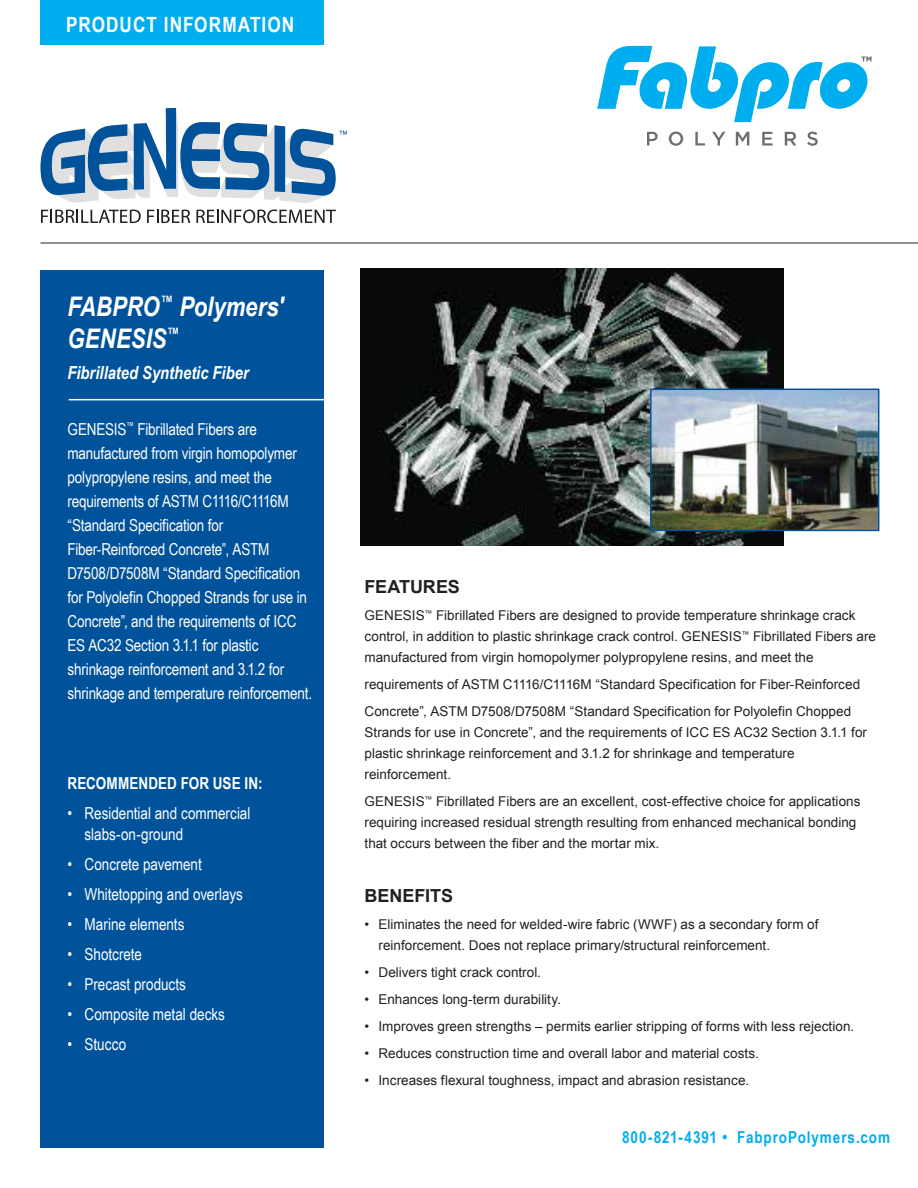
<style>
.page{position:relative;width:918px;height:1188px;background:#fff}
.page>*{position:absolute;margin:0;border:0;box-sizing:border-box;transform-origin:0 0}
.t1{font:italic 700 27px/31.5px "Arial Narrow";color:#fff}
.t2{font:700 21px "Arial Narrow";letter-spacing:.05em;color:#fff}
.t3{font:italic 700 18px "Arial Narrow";color:#fff}
.t4{font:700 18px "Arial";letter-spacing:-.005em;color:#231f20}
.t5{font:16.5px/24px "Arial Narrow";letter-spacing:-.01em;color:#fff}
.t6{font:700 16.5px "Arial Narrow";letter-spacing:.055em;color:#00aeef}
.t7{font:700 16.5px "Arial Narrow";letter-spacing:.005em;color:#fff}
.t8{font:13.5px/21px "Arial";color:#231f20}
</style>
<div class="page">
<div style="left:40px;top:270px;width:284px;height:878px;background:#00539b"></div>
<svg style="left:647px;top:132px;width:11px;height:14px"></svg>
<svg style="left:669px;top:132px;width:14px;height:14px"></svg>
<svg style="left:695px;top:132px;width:10px;height:14px"></svg>
<svg style="left:712px;top:132px;width:13px;height:14px"></svg>
<svg style="left:736px;top:132px;width:13px;height:14px"></svg>
<svg style="left:762px;top:132px;width:11px;height:14px"></svg>
<svg style="left:785px;top:132px;width:11px;height:14px"></svg>
<svg style="left:807px;top:132px;width:11px;height:14px"></svg>
<svg style="left:597px;top:46px;width:275px;height:76px"></svg>
<hr style="left:40px;top:242px;width:878px;height:2px;background:#6d6e71">
<hr style="left:69px;top:399px;width:258px;height:1px;background:#fff">
<div style="left:40px;top:0;width:284px;height:45px;background:#00aeef"></div>
<svg style="left:41px;top:210px;width:100px;height:13px"></svg>
<svg style="left:147px;top:210px;width:43px;height:13px"></svg>
<svg style="left:196px;top:209px;width:140px;height:14px"></svg>
<svg style="left:40px;top:108px;width:307px;height:95px"></svg>
<img style="left:361px;top:269px;width:422px;height:277px">
<img style="left:653px;top:392px;width:223px;height:136px">
<div style="left:650px;top:389px;width:229px;height:142px;border:2px solid #00539b"></div>
<h2 class="t2" style="left:66px;top:9px;width:230px">PRODUCT INFORMATION</h2>
<h1 class="t1" style="left:68px;top:290px;width:217px">FABPRO<sup>™</sup> Polymers'<br>GENESIS<sup>™</sup></h1>
<h3 class="t3" style="left:68px;top:359px;width:183px">Fibrillated Synthetic Fiber</h3>
<p class="t5" style="left:68px;top:416px;width:246px">GENESIS<sup>™</sup> Fibrillated Fibers are manufactured from virgin homopolymer polypropylene resins, and meet the requirements of ASTM C1116/C1116M “Standard Specification for Fiber-Reinforced Concrete”, ASTM D7508/D7508M “Standard Specification for Polyolefin Chopped Strands for use in Concrete”, and the requirements of ICC ES AC32 Section 3.1.1 for plastic shrinkage reinforcement and 3.1.2 for shrinkage and temperature reinforcement.</p>
<p class="t7" style="left:68px;top:771px;width:197px">RECOMMENDED FOR USE IN:</p>
<p class="t5" style="left:85px;top:802px;width:167px;line-height:21px;text-indent:-17px">• Residential and commercial slabs-on-ground</p>
<p class="t5" style="left:68px;top:851px;width:136px">• Concrete pavement</p>
<p class="t5" style="left:68px;top:881px;width:177px">• Whitetopping and overlays</p>
<p class="t5" style="left:68px;top:911px;width:119px">• Marine elements</p>
<p class="t5" style="left:68px;top:941px;width:76px">• Shotcrete</p>
<p class="t5" style="left:68px;top:971px;width:120px">• Precast products</p>
<p class="t5" style="left:68px;top:1001px;width:159px">• Composite metal decks</p>
<p class="t5" style="left:68px;top:1031px;width:60px">• Stucco</p>
<h3 class="t4" style="left:364px;top:575px;width:97px">FEATURES</h3>
<p class="t8" style="left:364px;top:605px;width:513px">GENESIS<sup>™</sup> Fibrillated Fibers are designed to provide temperature shrinkage crack control, in addition to plastic shrinkage crack control. GENESIS<sup>™</sup> Fibrillated Fibers are manufactured from virgin homopolymer polypropylene resins, and meet the</p>
<p class="t8" style="left:365px;top:671px;width:497px;line-height:27px">requirements of ASTM C1116/C1116M “Standard Specification for Fiber-Reinforced<br>Concrete”, ASTM D7508/D7508M “Standard Specification for Polyolefin Chopped</p>
<p class="t8" style="left:365px;top:722px;width:504px">Strands for use in Concrete”, and the requirements of ICC ES AC32 Section 3.1.1 for plastic shrinkage reinforcement and 3.1.2 for shrinkage and temperature reinforcement.</p>
<p class="t8" style="left:365px;top:791px;width:497px">GENESIS<sup>™</sup> Fibrillated Fibers are an excellent, cost-effective choice for applications requiring increased residual strength resulting from enhanced mechanical bonding that occurs between the fiber and the mortar mix.</p>
<h3 class="t4" style="left:364px;top:884px;width:90px">BENEFITS</h3>
<p class="t8" style="left:379px;top:914px;width:441px;text-indent:-14px">• Eliminates the need for welded-wire fabric (WWF) as a secondary form of reinforcement. Does not replace primary/structural reinforcement.</p>
<p class="t8" style="left:364px;top:962px;width:178px">• Delivers tight crack control.</p>
<p class="t8" style="left:364px;top:989px;width:198px">• Enhances long-term durability.</p>
<p class="t8" style="left:364px;top:1016px;width:491px">• Improves green strengths – permits earlier stripping of forms with less rejection.</p>
<p class="t8" style="left:364px;top:1043px;width:396px">• Reduces construction time and overall labor and material costs.</p>
<p class="t8" style="left:364px;top:1070px;width:386px">• Increases flexural toughness, impact and abrasion resistance.</p>
<p class="t6" style="left:622px;top:1125px;width:270px">800-821-4391 • FabproPolymers.com</p>
</div>
